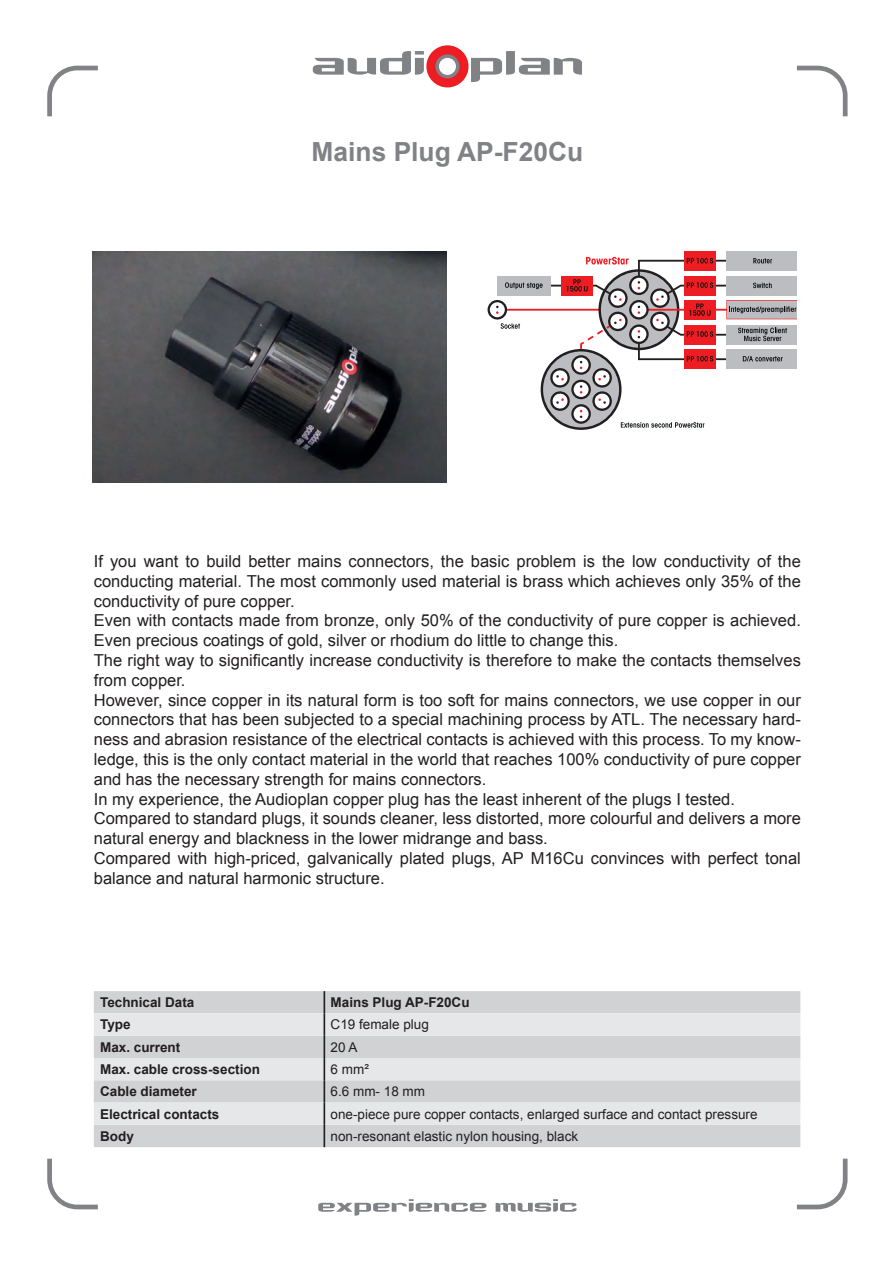
<style>
.page{position:relative;width:893px;height:1263px;background:#fff}
.page>*{position:absolute;margin:0;border:0;box-sizing:border-box;transform-origin:0 0}
.t1{font:700 26.4px "Arial";color:#808285}
.t2{font:16.5px/19.8px "Arial";color:#231f20}
.t3{font:13.5px "Arial";color:#231f20}
.t4{font:700 13.5px "Arial";color:#231f20}
</style>
<div class="page">
<svg style="left:313px;top:45px;width:269px;height:42px"></svg>
<svg style="left:318px;top:1199px;width:168px;height:17px"></svg>
<svg style="left:496px;top:1199px;width:80px;height:13px"></svg>
<svg style="left:47px;top:66px;width:51px;height:50px"></svg>
<svg style="left:797px;top:1159px;width:50px;height:50px"></svg>
<svg style="left:797px;top:66px;width:50px;height:50px"></svg>
<svg style="left:47px;top:1159px;width:51px;height:50px"></svg>
<img style="left:93px;top:252px;width:353px;height:231px">
<div style="left:94px;top:991px;width:706px;height:156px;background:#d1d2d4"></div>
<svg style="left:94px;top:1013px;width:706px;height:112px;background:#dddee0"></svg>
<svg style="left:324px;top:991px;width:1px;height:156px"></svg>
<div style="left:726px;top:252px;width:71px;height:19px;background:#bcbdc0"></div>
<div style="left:684px;top:252px;width:31px;height:19px;background:#ee1d23"></div>
<svg style="left:488px;top:257px;width:309px;height:173px"></svg>
<h1 class="t1" style="left:312px;top:134px;width:273px">Mains Plug AP-F20Cu</h1>
<p class="t2" style="left:94px;top:551px;width:709px">If you want to build better mains connectors, the basic problem is the low conductivity of the conducting material. The most commonly used material is brass which achieves only 35% of the conductivity of pure copper.<br>Even with contacts made from bronze, only 50% of the conductivity of pure copper is achieved.<br>Even precious coatings of gold, silver or rhodium do little to change this.<br>The right way to significantly increase conductivity is therefore to make the contacts themselves from copper.<br>However, since copper in its natural form is too soft for mains connectors, we use copper in our connectors that has been subjected to a special machining process by ATL. The necessary hard&shy;ness and abrasion resistance of the electrical contacts is achieved with this process. To my know&shy;ledge, this is the only contact material in the world that reaches 100% conductivity of pure copper and has the necessary strength for mains connectors.<br>In my experience, the Audioplan copper plug has the least inherent of the plugs I tested.<br>Compared to standard plugs, it sounds cleaner, less distorted, more colourful and delivers a more natural energy and blackness in the lower midrange and bass.<br>Compared with high-priced, galvanically plated plugs, AP M16Cu convinces with perfect tonal balance and natural harmonic structure.</p>
<p class="t4" style="left:100px;top:993px;width:96px">Technical Data</p>
<p class="t4" style="left:331px;top:993px;width:141px">Mains Plug AP-F20Cu</p>
<p class="t4" style="left:100px;top:1016px;width:32px">Type</p>
<p class="t3" style="left:331px;top:1016px;width:100px">C19 female plug</p>
<p class="t4" style="left:100px;top:1038px;width:82px">Max. current</p>
<p class="t3" style="left:331px;top:1038px;width:29px">20 A</p>
<p class="t4" style="left:100px;top:1060px;width:161px">Max. cable cross-section</p>
<p class="t3" style="left:331px;top:1060px;width:40px">6 mm²</p>
<p class="t4" style="left:100px;top:1083px;width:98px">Cable diameter</p>
<p class="t3" style="left:331px;top:1083px;width:96px">6.6 mm- 18 mm</p>
<p class="t4" style="left:100px;top:1105px;width:121px">Electrical contacts</p>
<p class="t3" style="left:331px;top:1105px;width:428px">one-piece pure copper contacts, enlarged surface and contact pressure</p>
<p class="t4" style="left:100px;top:1127px;width:35px">Body</p>
<p class="t3" style="left:331px;top:1127px;width:249px">non-resonant elastic nylon housing, black</p>
</div>
